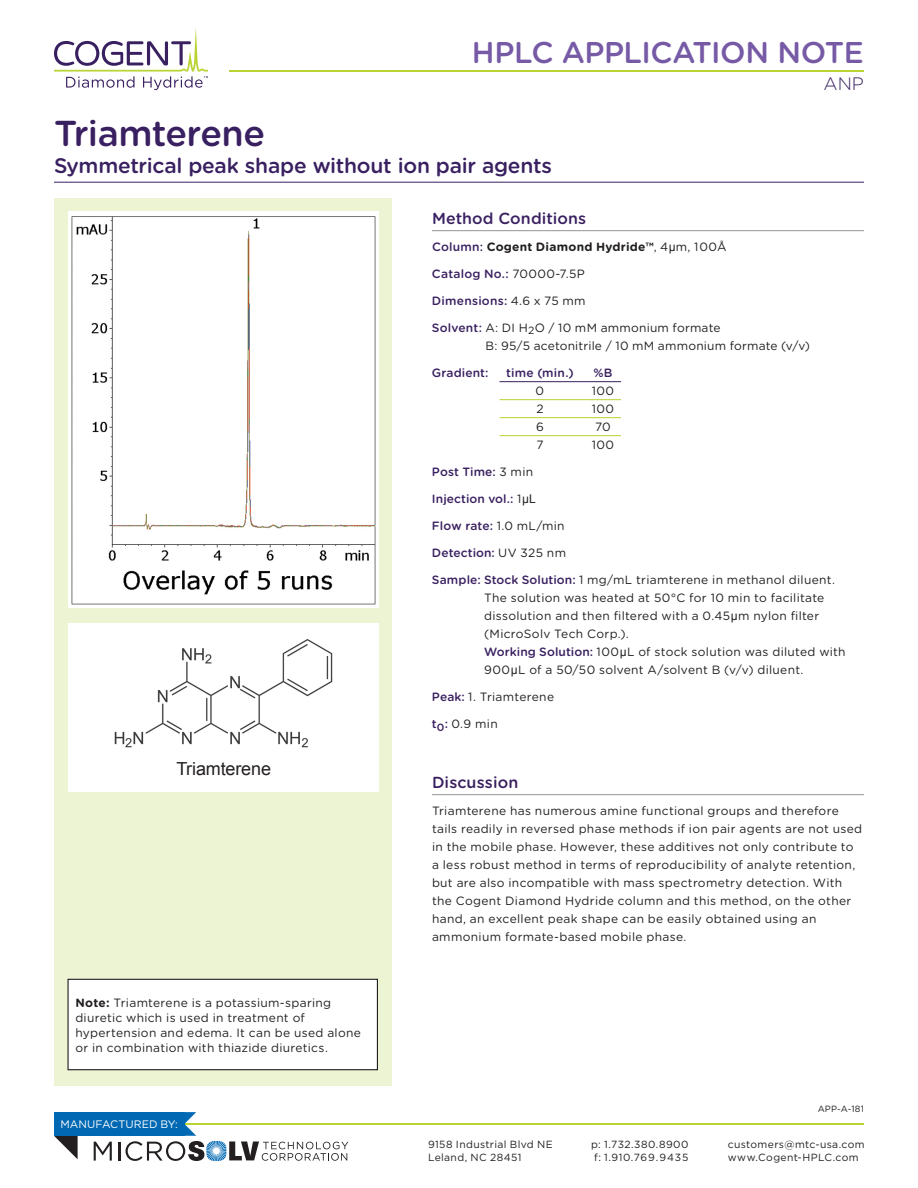
<style>
.page{position:relative;width:918px;height:1188px;background:#fff}
.page>*{position:absolute;margin:0;border:0;box-sizing:border-box;transform-origin:0 0}
.t1{font:500 36px "Gotham Rounded";letter-spacing:-.02em;color:#392060}
.t2{font:500 30px "Gotham Rounded";letter-spacing:-.015em;color:#775aa6}
.t3{font:500 21px "Gotham Rounded";letter-spacing:-.01em;color:#392060}
.t4{font:18px "Arial";letter-spacing:-.005em;color:#231f20}
.t5{font:300 18px "Gotham Rounded";color:#392060}
.t6{font:500 16.05px "Gotham Rounded";letter-spacing:.005em;color:#392060}
.t7{font:12px/18px "Gotham Rounded";letter-spacing:.025em;color:#231f20}
.t8{font:500 12px "Gotham Rounded";letter-spacing:.01em;color:#392060}
.t9{font:700 12px "Gotham Rounded";letter-spacing:.015em;color:#231f20}
.t10{font:10.8px "Gotham";color:#fff}
.t11{font:10.35px/12.5px "Gotham";letter-spacing:.035em;color:#231f20}
.t12{font:9px "Gotham Rounded";letter-spacing:.02em;color:#231f20}
.s1{font-weight:500;color:#392060}
.s2{font-weight:400}
.s3{font-family:"Arial";font-weight:400}
.s4{font-weight:400;color:#231f20}
.s5{font-family:"Arial";font-weight:400;color:#231f20}
.s6{font-family:"Arial"}
.s7{font-weight:700}
</style>
<div class="page">
<div style="left:54px;top:198px;width:338px;height:887px;background:#edf4d4"></div>
<hr style="left:54px;top:182px;width:810px;height:1px;background:#392060">
<hr style="left:432px;top:230px;width:432px;height:1px;background:#939598">
<hr style="left:500px;top:381px;width:121px;height:1px;background:#392060">
<hr style="left:500px;top:399px;width:121px;height:1px;background:#b8d432">
<hr style="left:500px;top:417px;width:121px;height:1px;background:#b8d432">
<hr style="left:500px;top:435px;width:121px;height:1px;background:#b8d432">
<hr style="left:432px;top:794px;width:432px;height:1px;background:#939598">
<hr style="left:159px;top:1123px;width:705px;height:2px;background:#b8d432">
<svg style="left:54px;top:1136px;width:24px;height:23px"></svg>
<div style="left:54px;top:1112px;width:130px;height:24px;background:#0168b3"></div>
<svg style="left:94px;top:1142px;width:18px;height:19px"></svg>
<svg style="left:118px;top:1112px;width:230px;height:49px"></svg>
<div style="left:68px;top:979px;width:309px;height:91px;background:#fff"></div>
<div style="left:67px;top:979px;width:311px;height:91px;border:1px solid #231f20"></div>
<div style="left:68px;top:212px;width:311px;height:396px;background:#fff"></div>
<hr style="left:229px;top:70px;width:635px;height:2px;background:#b8d432">
<svg style="left:54px;top:27px;width:154px;height:63px"></svg>
<div style="left:69px;top:623px;width:310px;height:169px;background:#fff"></div>
<img style="left:71px;top:216px;width:305px;height:389px">
<img style="left:114px;top:639px;width:219px;height:109px">
<h2 class="t2" style="left:472px;top:31px;width:393px">HPLC APPLICATION NOTE</h2>
<h3 class="t5" style="left:824px;top:72px;width:42px">ANP</h3>
<h1 class="t1" style="left:54px;top:107px;width:213px">Triamterene</h1>
<h3 class="t3" style="left:54px;top:150px;width:500px">Symmetrical peak shape without ion pair agents</h3>
<h3 class="t6" style="left:432px;top:207px;width:156px">Method Conditions</h3>
<p class="t9" style="left:432px;top:238px;width:296px"><span class="s1">Column:</span> Cogent Diamond Hydride™<span class="s2">, 4</span><span class="s3">µ</span><span class="s2">m, 1 00Å</span></p>
<p class="t8" style="left:432px;top:265px;width:154px">Catalog No.: <span class="s4">70000-7.5P</span></p>
<p class="t8" style="left:432px;top:292px;width:155px">Dimensions: <span class="s4">4.6 x 75 mm</span></p>
<p class="t7" style="left:486px;top:319px;width:326px;text-indent:-54px"><span class="s1">Solvent:</span> A: DI H<sub>2</sub>O / 10 mM ammonium formate<br>B: 95/5 acetonitrile / 10 mM ammonium formate (v/v)</p>
<p class="t8" style="left:432px;top:364px;width:58px">Gradient:</p>
<p class="t8" style="left:506px;top:364px;width:69px">time (min.)</p>
<p class="t8" style="left:593px;top:364px;width:21px">%B</p>
<p class="t7" style="left:536px;top:382px;width:10px">0</p>
<p class="t7" style="left:592px;top:382px;width:24px">100</p>
<p class="t7" style="left:536px;top:400px;width:9px">2</p>
<p class="t7" style="left:592px;top:400px;width:24px">100</p>
<p class="t7" style="left:536px;top:418px;width:9px">6</p>
<p class="t7" style="left:595px;top:418px;width:17px">70</p>
<p class="t7" style="left:536px;top:436px;width:9px">7</p>
<p class="t7" style="left:592px;top:436px;width:24px">100</p>
<p class="t8" style="left:432px;top:463px;width:103px">Post Time: <span class="s4">3 min</span></p>
<p class="t8" style="left:432px;top:490px;width:105px">Injection vol.: <span class="s4">1</span><span class="s5">µL</span></p>
<p class="t8" style="left:432px;top:517px;width:134px">Flow rate: <span class="s4">1.0 mL/min</span></p>
<p class="t8" style="left:432px;top:544px;width:136px">Detection: <span class="s4">UV 325 nm</span></p>
<p class="t7" style="left:484px;top:571px;width:363px;text-indent:-52px"><span class="s1">Sample: Stock Solution:</span> 1 mg/mL triamterene in methanol diluent.<br>The solution was heated at 50°C for 10 min to facilitate dissolution and then filtered with a 0.45<span class="s6">µ</span>m nylon filter (MicroSolv Tech Corp.).<br><span class="s1">Working Solution:</span> 100<span class="s6">µ</span>L of stock solution was diluted with 900<span class="s6">µ</span>L of a 50/50 solvent A/solvent B (v/v) diluent.</p>
<p class="t7" style="left:432px;top:688px;width:124px"><span class="s1">Peak:</span> 1. Triamterene</p>
<p class="t7" style="left:432px;top:715px;width:67px"><span class="s1">t</span><sub>0</sub><span class="s1">:</span> 0.9 min</p>
<h3 class="t4" style="left:177px;top:758px;width:96px">Triamterene</h3>
<p class="t7" style="left:75px;top:995px;width:287px;line-height:15px"><span class="s7">Note:</span> Triamterene is a potassium-sparing diuretic which is used in treatment of hypertension and edema. It can be used alone or in combination with thiazide diuretics.</p>
<p class="t10" style="left:60px;top:1118px;width:119px">manufactured by:</p>
<h3 class="t6" style="left:432px;top:771px;width:88px">Discussion</h3>
<p class="t7" style="left:432px;top:802px;width:432px">Triamterene has numerous amine functional groups and therefore tails readily in reversed phase methods if ion pair agents are not used in the mobile phase. However, these additives not only contribute to a less robust method in terms of reproducibility of analyte retention, but are also incompatible with mass spectrometry detection. With the Cogent Diamond Hydride column and this method, on the other hand, an excellent peak shape can be easily obtained using an ammonium formate-based mobile phase.</p>
<p class="t12" style="left:818px;top:1102px;width:48px">APP-A-181</p>
<p class="t11" style="left:428px;top:1138px;width:117px">9158 Industrial B lvd NE<br>Leland, NC 28451</p>
<p class="t11" style="left:591px;top:1138px;width:99px">p: 1.732.380.8900 f: 1.910.769.9435</p>
<p class="t11" style="left:728px;top:1138px;width:138px">customers@mtc-usa.com www.Cogent-HPLC.com</p>
</div>
